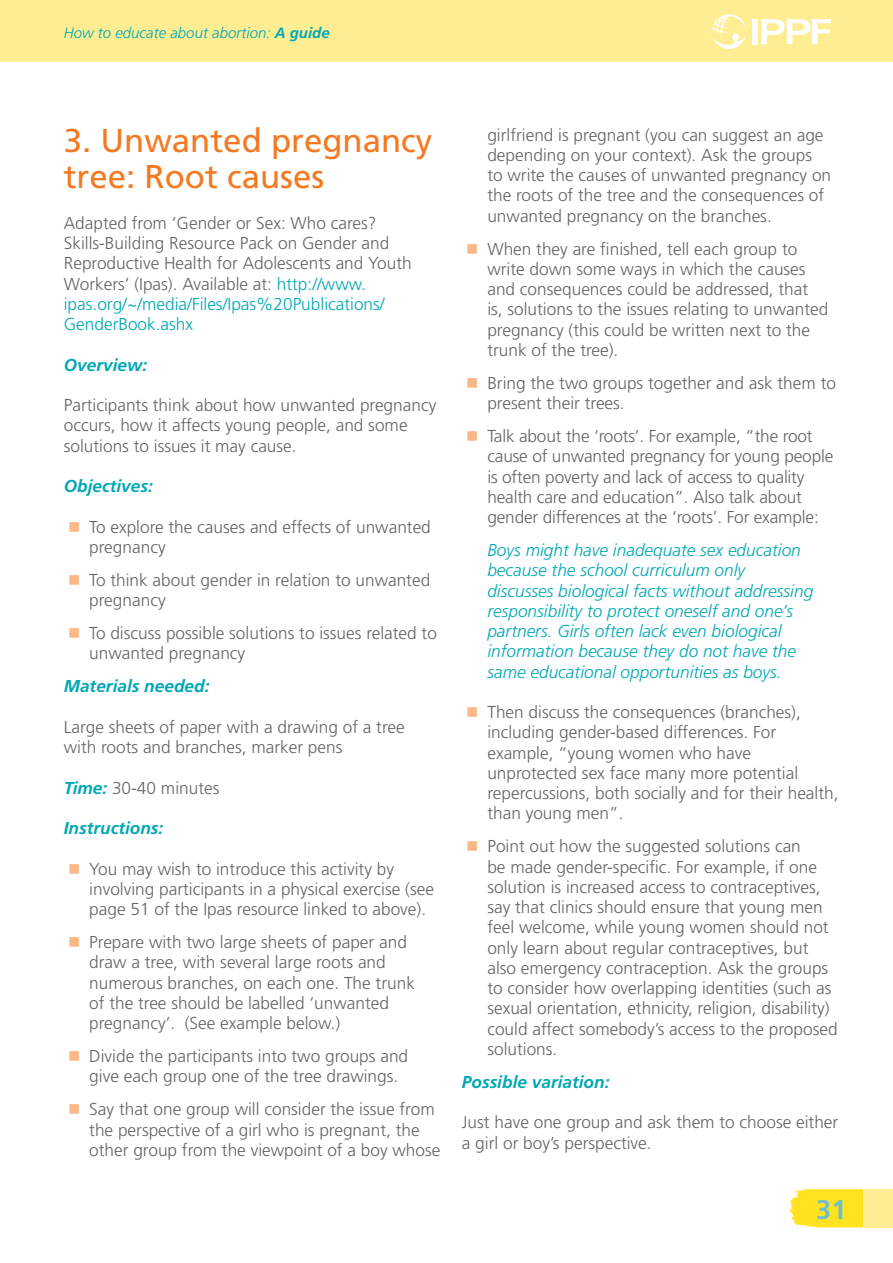
<style>
.page{position:relative;width:893px;height:1263px;background:#fff}
.page>*{position:absolute;margin:0;border:0;box-sizing:border-box;transform-origin:0 0}
.t1{font:33px/36px "Frutiger LT Std";color:#f47920}
.t2{font:700 27px "Frutiger LT Std";color:#72bec8}
.t3{font:300 17.25px/20.2px "Frutiger LT Std";color:#636466}
.t4{font:italic 300 17.25px/20.2px "Frutiger LT Std";color:#00a8b4}
.t5{font:italic 700 17.25px "Frutiger LT Std";color:#00a8b4}
.t6{font:italic 300 15px "Frutiger LT Std";color:#00a8b4}
.s1{font-weight:700}
.s2{color:#00a8b4}
.s3{color:#fbb785}
.s4{font-weight:700;font-style:italic;color:#00a8b4}
</style>
<div class="page">
<svg style="left:789px;top:1189px;width:74px;height:38px;background:#ffe531"></svg>
<div style="left:0;top:0;width:893px;height:62px;background:#ffed94"></div>
<div style="left:863px;top:1189px;width:30px;height:38px;background:#ffed94"></div>
<div style="left:752px;top:19px;width:5px;height:25px;background:#fff"></div>
<svg style="left:761px;top:19px;width:70px;height:25px"></svg>
<svg style="left:712px;top:14px;width:34px;height:35px"></svg>
<p class="t6" style="left:64px;top:24px;width:267px">How to educate about abortion: <span class="s1">A guide</span></p>
<h1 class="t1" style="left:64px;top:123px;width:370px">3. Unwanted pregnancy tree: Root causes</h1>
<p class="t3" style="left:64px;top:213px;width:349px">Adapted from ‘Gender or Sex: Who cares?<br>Skills-Building Resource Pack on Gender and Reproductive Health for Adolescents and Youth Workers’ (Ipas). Available at: <span class="s2">http://www. ipas.org/~/media/Files/Ipas%20Publications/ GenderBook.ashx</span></p>
<p class="t5" style="left:64px;top:354px;width:85px">Overview:</p>
<p class="t3" style="left:64px;top:395px;width:374px">Participants think about how unwanted pregnancy occurs, how it affects young people, and some solutions to issues it may cause.</p>
<p class="t5" style="left:64px;top:476px;width:91px">Objectives:</p>
<p class="t3" style="left:89px;top:517px;width:343px;text-indent:-21px"><span class="s3">■</span> To explore the causes and effects of unwanted pregnancy</p>
<p class="t3" style="left:89px;top:570px;width:342px;text-indent:-21px"><span class="s3">■</span> To think about gender in relation to unwanted pregnancy</p>
<p class="t3" style="left:89px;top:623px;width:349px;text-indent:-21px"><span class="s3">■</span> To discuss possible solutions to issues related to unwanted pregnancy</p>
<p class="t5" style="left:64px;top:676px;width:147px">Materials needed:</p>
<p class="t3" style="left:64px;top:717px;width:342px">Large sheets of paper with a drawing of a tree with roots and branches, marker pens</p>
<p class="t3" style="left:64px;top:778px;width:157px"><span class="s4">Time:</span> 30-40 minutes</p>
<p class="t5" style="left:64px;top:818px;width:101px">Instructions:</p>
<p class="t3" style="left:89px;top:859px;width:346px;text-indent:-21px"><span class="s3">■</span> You may wish to introduce this activity by involving participants in a physical exercise (see page 51 of the Ipas resource linked to above).</p>
<p class="t3" style="left:89px;top:932px;width:327px;text-indent:-21px"><span class="s3">■</span> Prepare with two large sheets of paper and draw a tree, with several large roots and numerous branches, on each one. The trunk of the tree should be labelled ‘unwanted pregnancy’. (See example below.)</p>
<p class="t3" style="left:89px;top:1046px;width:320px;text-indent:-21px"><span class="s3">■</span> Divide the participants into two groups and give each group one of the tree drawings.</p>
<p class="t3" style="left:89px;top:1100px;width:353px;text-indent:-21px"><span class="s3">■</span> Say that one group will consider the issue from the perspective of a girl who is pregnant, the other group from the viewpoint of a boy whose</p>
<p class="t3" style="left:487px;top:125px;width:345px">girlfriend is pregnant (you can suggest an age depending on your context). Ask the groups to write the causes of unwanted pregnancy on the roots of the tree and the consequences of unwanted pregnancy on the branches.</p>
<p class="t3" style="left:487px;top:239px;width:342px;text-indent:-21px"><span class="s3">■</span> When they are finished, tell each group to write down some ways in which the causes and consequences could be addressed, that<br>is, solutions to the issues relating to unwanted pregnancy (this could be written next to the trunk of the tree).</p>
<p class="t3" style="left:487px;top:373px;width:350px;text-indent:-21px"><span class="s3">■</span> Bring the two groups together and ask them to present their trees.</p>
<p class="t3" style="left:487px;top:426px;width:347px;text-indent:-21px"><span class="s3">■</span> Talk about the ‘roots’. For example, “the root cause of unwanted pregnancy for young people is often poverty and lack of access to quality health care and education”. Also talk about gender differences at the ‘roots’. For example:</p>
<p class="t4" style="left:487px;top:540px;width:327px">Boys might have inadequate sex education because the school curriculum only discusses biological facts without addressing responsibility to protect oneself and one’s partners. Girls often lack even biological information because they do not have the same educational opportunities as boys.</p>
<p class="t3" style="left:487px;top:702px;width:353px;text-indent:-21px"><span class="s3">■</span> Then discuss the consequences (branches), including gender-based differences. For example, “young women who have unprotected sex face many more potential repercussions, both socially and for their health, than young men”.</p>
<p class="t3" style="left:487px;top:836px;width:352px;text-indent:-21px"><span class="s3">■</span> Point out how the suggested solutions can<br>be made gender-specific. For example, if one solution is increased access to contraceptives, say that clinics should ensure that young men feel welcome, while young women should not only learn about regular contraceptives, but also emergency contraception. Ask the groups to consider how overlapping identities (such as sexual orientation, ethnicity, religion, disability) could affect somebody’s access to the proposed solutions.</p>
<p class="t5" style="left:462px;top:1072px;width:149px">Possible variation:</p>
<p class="t3" style="left:462px;top:1112px;width:378px">Just have one group and ask them to choose either a girl or boy’s perspective.</p>
<h2 class="t2" style="left:816px;top:1194px;width:32px">31</h2>
</div>
